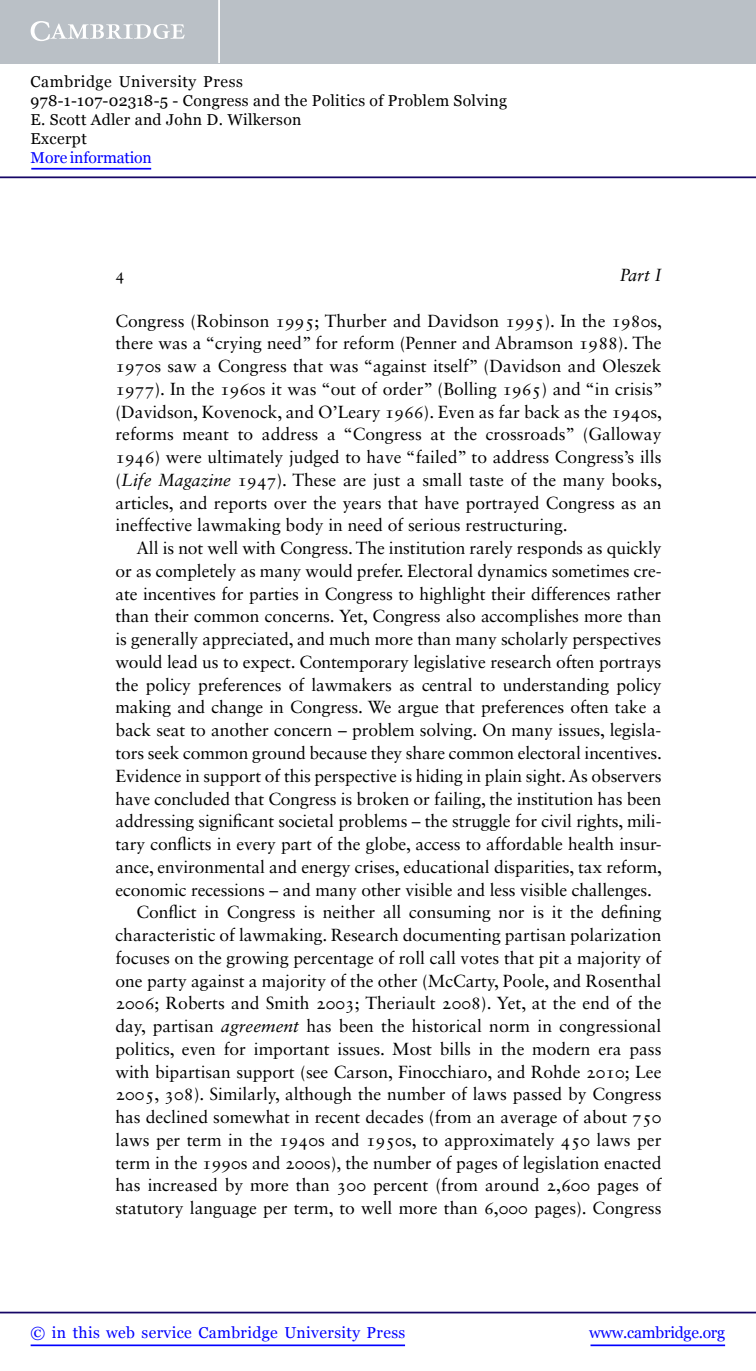
<style>
.page{position:relative;width:756px;height:1371px;background:#fff}
.page>*{position:absolute;margin:0;border:0;box-sizing:border-box;transform-origin:0 0}
.t1{font:17.5px "Sabon LT Std";color:#000}
.t2{font:italic 17.5px "Sabon LT Std";color:#000}
.t3{font:16.62px "Sabon LT Std";color:#000}
.t4{font:15.75px/18.9px "Georgia";letter-spacing:.02em;color:#000}
.t5{font:15.75px "Georgia";letter-spacing:.025em;color:#00f}
.t6{font:15.75px "Georgia";letter-spacing:-.015em;color:#00f}
.t7{font:15.75px "Georgia";letter-spacing:-.01em;color:#00f}
.s1{font-style:italic}
</style>
<div class="page">
<hr style="left:591px;top:1344px;width:134px;height:1px;background:#00f">
<hr style="left:0;top:1311px;width:756px;height:2px;background:#150666">
<hr style="left:31px;top:1344px;width:374px;height:1px;background:#00f">
<div style="left:0;top:0;width:756px;height:63px;background:#bac0c6"></div>
<svg style="left:31px;top:21px;width:154px;height:20px"></svg>
<hr style="left:218px;top:0;width:2px;height:63px;background:#fff">
<hr style="left:0;top:176px;width:756px;height:2px;background:#150666">
<hr style="left:31px;top:168px;width:120px;height:1px;background:#00f">
<p class="t4" style="left:31px;top:72px;width:478px">Cambridge University Press<br>978-1-107-02318-5 - Congress and the Politics of Problem Solving E. Scott Adler and John D. Wilkerson<br>Excerpt</p>
<p class="t7" style="left:31px;top:148px;width:123px">More information</p>
<p class="t3" style="left:116px;top:265px;width:11px">4</p>
<p class="t2" style="left:620px;top:265px;width:43px">Part I</p>
<p class="t1" style="left:116px;top:310px;width:548px">Congress (Robinson 1995; Thurber and Davidson 1995). In the 1980s,</p>
<p class="t1" style="left:116px;top:333px;width:547px">there was a “crying need” for reform (Penner and Abramson 1988). The</p>
<p class="t1" style="left:116px;top:355px;width:547px">1970s saw a Congress that was “against itself” (Davidson and Oleszek</p>
<p class="t1" style="left:116px;top:378px;width:549px">1977). In the 1960s it was “out of order” (Bolling 1965) and “in crisis”</p>
<p class="t1" style="left:116px;top:401px;width:548px">(Davidson, Kovenock, and O’Leary 1966). Even as far back as the 1940s,</p>
<p class="t1" style="left:116px;top:424px;width:547px">reforms meant to address a “Congress at the crossroads” (Galloway</p>
<p class="t1" style="left:116px;top:446px;width:547px">1946) were ultimately judged to have “failed” to address Congress’s ills</p>
<p class="t1" style="left:116px;top:469px;width:548px">(<span class="s1">Life Magazine</span> 1947). These are just a small taste of the many books,</p>
<p class="t1" style="left:116px;top:492px;width:548px">articles, and reports over the years that have portrayed Congress as an</p>
<p class="t1" style="left:116px;top:515px;width:454px">ineffective lawmaking body in need of serious restructuring.</p>
<p class="t1" style="left:136px;top:537px;width:527px">All is not well with Congress. The institution rarely responds as quickly</p>
<p class="t1" style="left:116px;top:560px;width:548px">or as completely as many would prefer. Electoral dynamics sometimes cre-</p>
<p class="t1" style="left:116px;top:583px;width:547px">ate incentives for parties in Congress to highlight their differences rather</p>
<p class="t1" style="left:116px;top:606px;width:547px">than their common concerns. Yet, Congress also accomplishes more than</p>
<p class="t1" style="left:116px;top:628px;width:547px">is generally appreciated, and much more than many scholarly perspectives</p>
<p class="t1" style="left:116px;top:651px;width:547px">would lead us to expect. Contemporary legislative research often portrays</p>
<p class="t1" style="left:116px;top:674px;width:548px">the policy preferences of lawmakers as central to understanding policy</p>
<p class="t1" style="left:116px;top:697px;width:548px">making and change in Congress. We argue that preferences often take a</p>
<p class="t1" style="left:116px;top:719px;width:547px">back seat to another concern – problem solving. On many issues, legisla-</p>
<p class="t1" style="left:116px;top:742px;width:548px">tors seek common ground because they share common electoral incentives.</p>
<p class="t1" style="left:116px;top:765px;width:548px">Evidence in support of this perspective is hiding in plain sight. As observers</p>
<p class="t1" style="left:116px;top:788px;width:548px">have concluded that Congress is broken or failing, the institution has been</p>
<p class="t1" style="left:116px;top:810px;width:548px">addressing significant societal problems – the struggle for civil rights, mili-</p>
<p class="t1" style="left:116px;top:833px;width:547px">tary conflicts in every part of the globe, access to affordable health insur-</p>
<p class="t1" style="left:116px;top:856px;width:548px">ance, environmental and energy crises, educational disparities, tax reform,</p>
<p class="t1" style="left:116px;top:879px;width:538px">economic recessions – and many other visible and less visible challenges.</p>
<p class="t1" style="left:136px;top:901px;width:527px">Conflict in Congress is neither all consuming nor is it the defining</p>
<p class="t1" style="left:116px;top:924px;width:547px">characteristic of lawmaking. Research documenting partisan polarization</p>
<p class="t1" style="left:116px;top:947px;width:548px">focuses on the growing percentage of roll call votes that pit a majority of</p>
<p class="t1" style="left:116px;top:970px;width:547px">one party against a majority of the other (McCarty, Poole, and Rosenthal</p>
<p class="t1" style="left:116px;top:992px;width:547px">2006; Roberts and Smith 2003; Theriault 2008). Yet, at the end of the</p>
<p class="t1" style="left:116px;top:1015px;width:548px">day, partisan <span class="s1">agreement</span> has been the historical norm in congressional</p>
<p class="t1" style="left:116px;top:1038px;width:548px">politics, even for important issues. Most bills in the modern era pass</p>
<p class="t1" style="left:116px;top:1061px;width:547px">with bipartisan support (see Carson, Finocchiaro, and Rohde 2010; Lee</p>
<p class="t1" style="left:116px;top:1083px;width:547px">2005, 308). Similarly, although the number of laws passed by Congress</p>
<p class="t1" style="left:116px;top:1106px;width:548px">has declined somewhat in recent decades (from an average of about 750</p>
<p class="t1" style="left:116px;top:1129px;width:547px">laws per term in the 1940s and 1950s, to approximately 450 laws per</p>
<p class="t1" style="left:116px;top:1152px;width:547px">term in the 1990s and 2000s), the number of pages of legislation enacted</p>
<p class="t1" style="left:116px;top:1174px;width:548px">has increased by more than 300 percent (from around 2,600 pages of</p>
<p class="t1" style="left:116px;top:1197px;width:548px">statutory language per term, to well more than 6,000 pages). Congress</p>
<p class="t5" style="left:31px;top:1323px;width:376px">© in this web service Cambridge University Press</p>
<p class="t6" style="left:589px;top:1323px;width:137px">www.cambridge.org</p>
</div>
